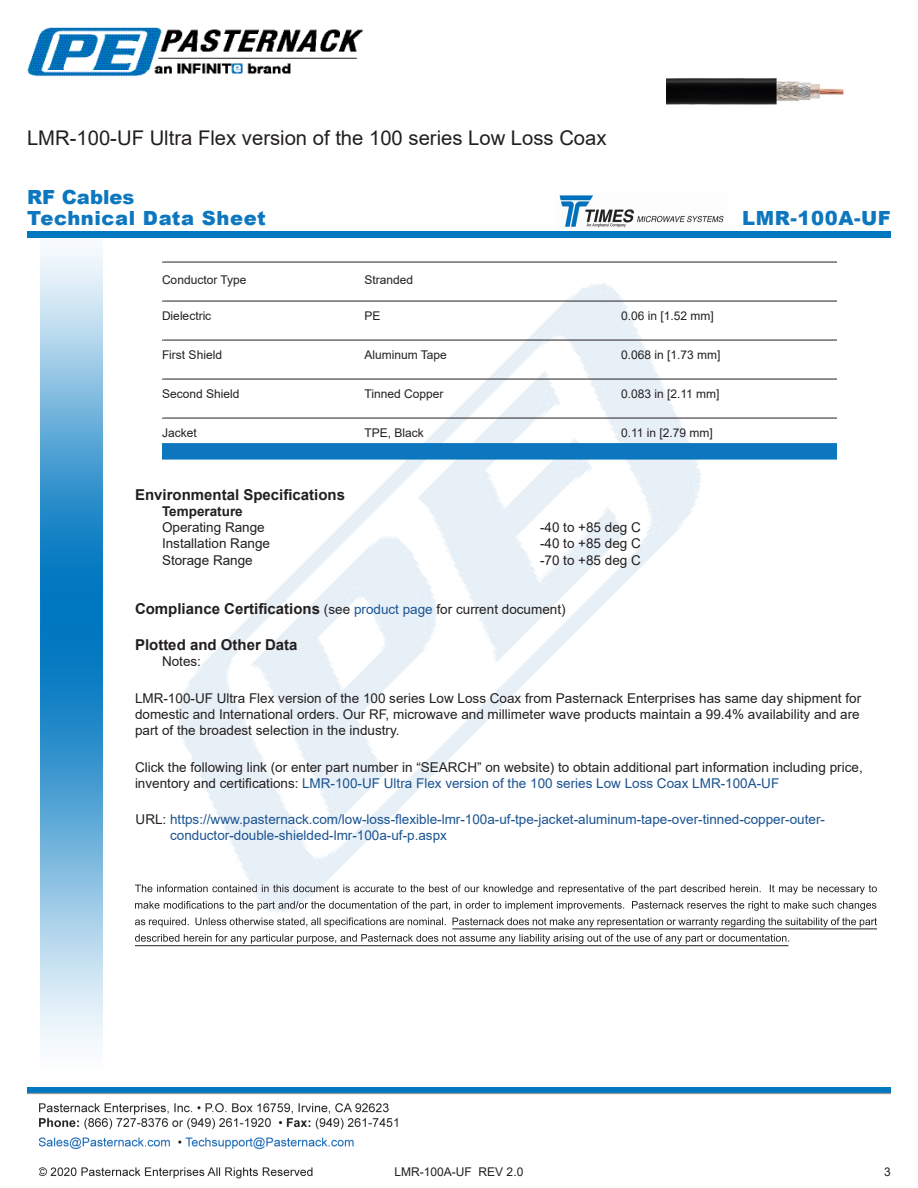
<style>
.page{position:relative;width:918px;height:1188px;background:#fff}
.page>*{position:absolute;margin:0;border:0;box-sizing:border-box;transform-origin:0 0}
.Web_Description_Para{font:20.25px "Arial";color:#231f20}
.t1{font:900 19.5px "Arial";letter-spacing:.03em;color:#0c77be}
.t2{font:900 19.5px "Arial";color:#0c77be}
.Head1_for_Compliance{font:700 15px "Arial";color:#231f20}
.Head1{font:700 15px "Arial";color:#231f20}
.Web_Description_Para-2{font:13.5px/16.2px "Arial";color:#231f20;text-align:justify}
.Web_Description_Para-3{font:13.5px/16.2px "Arial";color:#1a5392}
.Specs_Para{font:13.5px "Arial";color:#231f20}
.Head2_after_Head1{font:700 13.5px "Arial";color:#231f20}
.Table_Body_Construct{font:12px "Arial";color:#231f20}
.Table_Body_Frequency{font:7.5px "Arial";color:#fff}
.s1{font-weight:400;font-size:13.5px}
.s2{font-weight:400;font-size:13.5px;color:#1a5392}
.s3{color:#1a5392}
.s4{color:#231f20}
</style>
<div class="page">
<img style="left:39px;top:1103px;width:359px;height:76px">
<img style="left:102px;top:248px;width:719px;height:722px">
<img style="left:40px;top:237px;width:62px;height:811px">
<img style="left:27px;top:1088px;width:864px;height:7px">
<div style="left:27px;top:231px;width:864px;height:6px;background:#0177c0"></div>
<img style="left:27px;top:27px;width:337px;height:50px">
<hr style="left:162px;top:262px;width:675px;height:1px;background:#231f20">
<hr style="left:162px;top:301px;width:675px;height:1px;background:#231f20">
<hr style="left:162px;top:340px;width:675px;height:1px;background:#231f20">
<hr style="left:162px;top:379px;width:675px;height:1px;background:#231f20">
<hr style="left:162px;top:418px;width:675px;height:1px;background:#231f20">
<div style="left:162px;top:443px;width:675px;height:17px;background:#0c77be"></div>
<svg style="left:135px;top:884px;width:742px;height:10px"></svg>
<svg style="left:135px;top:901px;width:741px;height:10px"></svg>
<svg style="left:135px;top:917px;width:742px;height:10px"></svg>
<svg style="left:135px;top:934px;width:654px;height:10px"></svg>
<hr style="left:453px;top:929px;width:424px;height:1px;background:#231f20">
<hr style="left:135px;top:945px;width:653px;height:1px;background:#231f20">
<img style="left:666px;top:78px;width:178px;height:27px">
<img style="left:559px;top:195px;width:165px;height:33px">
<h1 class="Web_Description_Para" style="left:27px;top:124px;width:581px">LMR-100-UF Ultra Flex version of the 100 series Low Loss Coax</h1>
<p class="t2" style="left:27px;top:183px;width:109px">RF Cables</p>
<p class="t1" style="left:27px;top:204px;width:240px">Technical Data Sheet</p>
<p class="t1" style="left:742px;top:203px;width:150px">LMR-100A-UF</p>
<p class="Table_Body_Frequency" style="left:162px;top:254px;width:4px">.</p>
<p class="Table_Body_Construct" style="left:162px;top:272px;width:86px">Conductor Type</p>
<p class="Table_Body_Construct" style="left:364px;top:272px;width:50px">Stranded</p>
<p class="Table_Body_Frequency" style="left:162px;top:293px;width:4px">.</p>
<p class="Table_Body_Construct" style="left:162px;top:308px;width:51px">Dielectric</p>
<p class="Table_Body_Construct" style="left:364px;top:308px;width:18px">PE</p>
<p class="Table_Body_Construct" style="left:621px;top:308px;width:94px">0.06 in [1.52 mm]</p>
<p class="Table_Body_Frequency" style="left:162px;top:332px;width:4px">.</p>
<p class="Table_Body_Construct" style="left:162px;top:347px;width:62px">First Shield</p>
<p class="Table_Body_Construct" style="left:364px;top:347px;width:84px">Aluminum Tape</p>
<p class="Table_Body_Construct" style="left:621px;top:347px;width:101px">0.068 in [1.73 mm]</p>
<p class="Table_Body_Frequency" style="left:162px;top:371px;width:4px">.</p>
<p class="Table_Body_Construct" style="left:162px;top:386px;width:79px">Second Shield</p>
<p class="Table_Body_Construct" style="left:364px;top:386px;width:80px">Tinned Copper</p>
<p class="Table_Body_Construct" style="left:621px;top:386px;width:100px">0.083 in [2.11 mm]</p>
<p class="Table_Body_Frequency" style="left:162px;top:410px;width:4px">.</p>
<p class="Table_Body_Construct" style="left:162px;top:425px;width:36px">Jacket</p>
<p class="Table_Body_Construct" style="left:364px;top:425px;width:61px">TPE, Black</p>
<p class="Table_Body_Construct" style="left:621px;top:425px;width:93px">0.11 in [2.79 mm]</p>
<p class="Head1" style="left:135px;top:484px;width:212px">Environmental Specifications</p>
<p class="Head2_after_Head1" style="left:162px;top:502px;width:82px">Temperature</p>
<p class="Specs_Para" style="left:162px;top:518px;width:104px">Operating Range</p>
<p class="Specs_Para" style="left:540px;top:518px;width:102px">-40 to +85 deg C</p>
<p class="Specs_Para" style="left:162px;top:534px;width:110px">Installation Range</p>
<p class="Specs_Para" style="left:540px;top:534px;width:102px">-40 to +85 deg C</p>
<p class="Specs_Para" style="left:162px;top:550px;width:92px">Storage Range</p>
<p class="Specs_Para" style="left:540px;top:550px;width:102px">-70 to +85 deg C</p>
<p class="Head1_for_Compliance" style="left:135px;top:598px;width:432px">Compliance Certifications <span class="s1">(see</span> <span class="s2">product page</span> <span class="s1">for current document)</span></p>
<p class="Head1_for_Compliance" style="left:135px;top:634px;width:164px">Plotted and Other Data</p>
<p class="Specs_Para" style="left:162px;top:652px;width:41px">Notes:</p>
<h1 class="Web_Description_Para-2" style="left:135px;top:690px;width:728px">LMR-100-UF Ultra Flex version of the 100 series Low Loss Coax from Pasternack Enterprises has same day shipment for domestic and International orders. Our RF, microwave and millimeter wave products maintain a 99.4% availability and are part of the broadest selection in the industry.</h1>
<h1 class="Web_Description_Para-2" style="left:135px;top:759px;width:729px">Click the following link (or enter part number in “SEARCH” on website) to obtain additional part information including price, inventory and certifications: <span class="s3">LMR-100-UF Ultra Flex version of the 100 series Low Loss Coax LMR-100A-UF</span></h1>
<h1 class="Web_Description_Para-3" style="left:170px;top:811px;width:656px;text-indent:-35px"><span class="s4">URL:</span> https://www.pasternack.com/low-loss-flexible-lmr-100a-uf-tpe-jacket-aluminum-tape-over-tinned-copper-outer&shy;conductor-double-shielded-lmr-100a-uf-p.aspx</h1>
<p class="Table_Body_Construct" style="left:395px;top:1163px;width:130px">LMR-100A-UF REV 2.0</p>
<p class="Table_Body_Construct" style="left:884px;top:1163px;width:8px">3</p>
</div>
